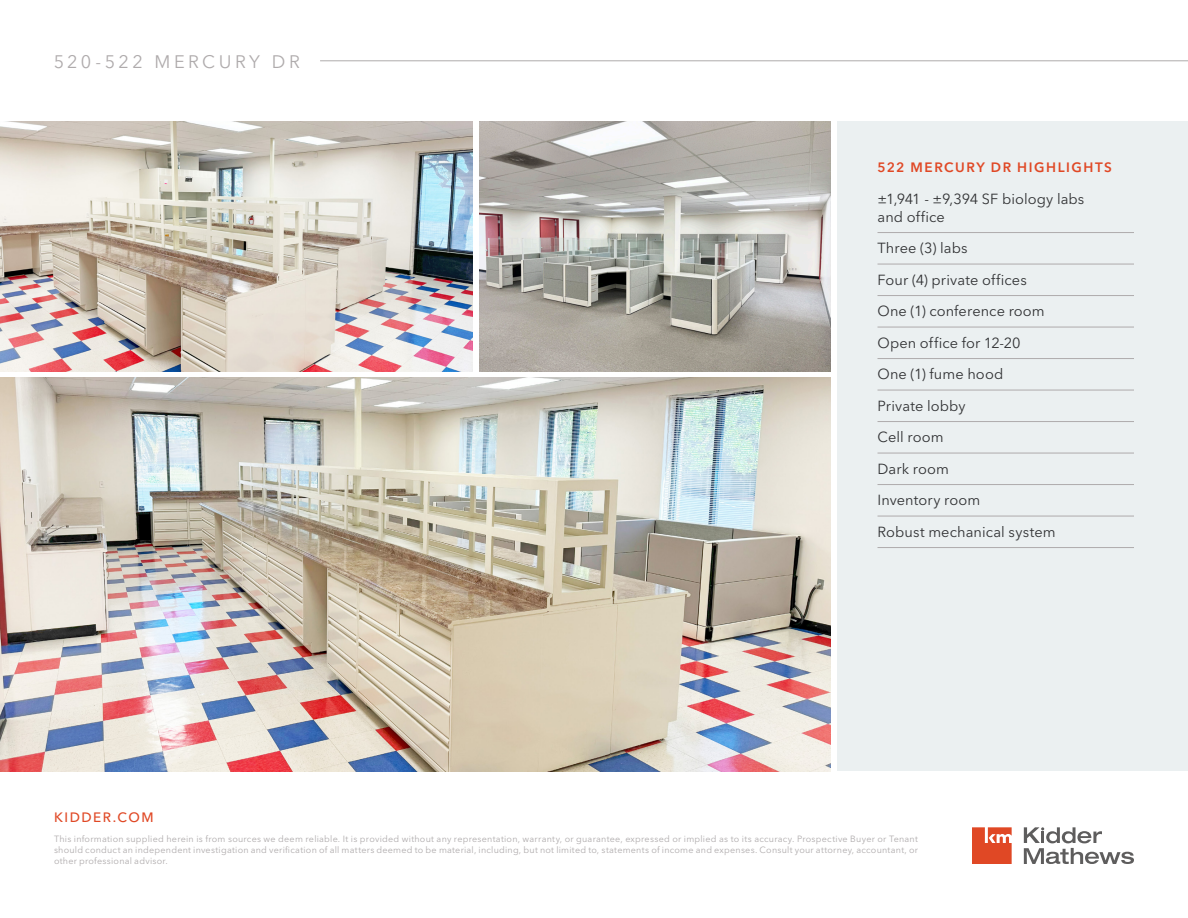
<style>
.page{position:relative;width:1188px;height:918px;background:#fff}
.page>*{position:absolute;margin:0;border:0;box-sizing:border-box;transform-origin:0 0}
.t1{font:18px "Avenir Next LT Pro";letter-spacing:.19em;color:#afabac}
.Factoids_-_Sterling_Line_2023{font:14.55px/18px "Avenir Next LT Pro";letter-spacing:.005em;color:#313234}
.Subhead_-_Level_1_-_Orange_2023{font:600 13.5px "Avenir Next LT Pro";letter-spacing:.115em;color:#e04825}
.t2{font:500 13.5px "Avenir Next LT Pro";letter-spacing:.11em;color:#e04825}
.t3{font:9px/10.8px "Avenir Next LT Pro";letter-spacing:.025em;color:#afabac;text-align:justify}
</style>
<div class="page">
<div style="left:837px;top:122px;width:351px;height:649px;background:#ebf0f1"></div>
<img style="left:0;top:378px;width:830px;height:393px">
<img style="left:0;top:122px;width:472px;height:249px">
<img style="left:479px;top:122px;width:351px;height:249px">
<hr style="left:878px;top:232px;width:256px;height:1px;background:#afabac">
<hr style="left:878px;top:264px;width:256px;height:1px;background:#afabac">
<hr style="left:878px;top:295px;width:256px;height:1px;background:#afabac">
<hr style="left:878px;top:327px;width:256px;height:1px;background:#afabac">
<hr style="left:878px;top:358px;width:256px;height:1px;background:#afabac">
<hr style="left:878px;top:390px;width:256px;height:1px;background:#afabac">
<hr style="left:878px;top:421px;width:256px;height:1px;background:#afabac">
<hr style="left:878px;top:453px;width:256px;height:1px;background:#afabac">
<hr style="left:878px;top:484px;width:256px;height:1px;background:#afabac">
<hr style="left:878px;top:516px;width:256px;height:1px;background:#afabac">
<hr style="left:878px;top:547px;width:256px;height:1px;background:#afabac">
<hr style="left:320px;top:61px;width:868px;height:1px;background:#afabac">
<svg style="left:1024px;top:827px;width:110px;height:37px"></svg>
<svg style="left:972px;top:827px;width:40px;height:37px"></svg>
<h1 class="t1" style="left:54px;top:51px;width:248px">520-522 MERCURY DR</h1>
<p class="Subhead_-_Level_1_-_Orange_2023" style="left:878px;top:159px;width:236px">522 MERCURY DR HIGHLIGHTS</p>
<p class="Factoids_-_Sterling_Line_2023" style="left:878px;top:189px;width:208px">±1,941 - ±9,394 SF biology labs and office</p>
<p class="Factoids_-_Sterling_Line_2023" style="left:878px;top:239px;width:92px">Three (3) labs</p>
<p class="Factoids_-_Sterling_Line_2023" style="left:878px;top:270px;width:151px">Four (4) private offices</p>
<p class="Factoids_-_Sterling_Line_2023" style="left:878px;top:302px;width:169px">One (1) conference room</p>
<p class="Factoids_-_Sterling_Line_2023" style="left:878px;top:333px;width:145px">Open office for 12-20</p>
<p class="Factoids_-_Sterling_Line_2023" style="left:878px;top:365px;width:127px">One (1) fume hood</p>
<p class="Factoids_-_Sterling_Line_2023" style="left:878px;top:396px;width:89px">Private lobby</p>
<p class="Factoids_-_Sterling_Line_2023" style="left:878px;top:428px;width:68px">Cell room</p>
<p class="Factoids_-_Sterling_Line_2023" style="left:878px;top:459px;width:73px">Dark room</p>
<p class="Factoids_-_Sterling_Line_2023" style="left:878px;top:491px;width:104px">Inventory room</p>
<p class="Factoids_-_Sterling_Line_2023" style="left:878px;top:522px;width:180px">Robust mechanical system</p>
<h3 class="t2" style="left:54px;top:809px;width:101px">KIDDER.COM</h3>
<p class="t3" style="left:54px;top:834px;width:866px">This information supplied herein is from sources we deem reliable. It is provided without any representation, warranty, or guarantee, expressed or implied as to its accuracy. Prospective Buyer or Tenant should conduct an independent investigation and verification of all matters deemed to be material, including, but not limited to, statements of income and expenses. Consult your attorney, accountant, or other professional advisor.</p>
</div>
